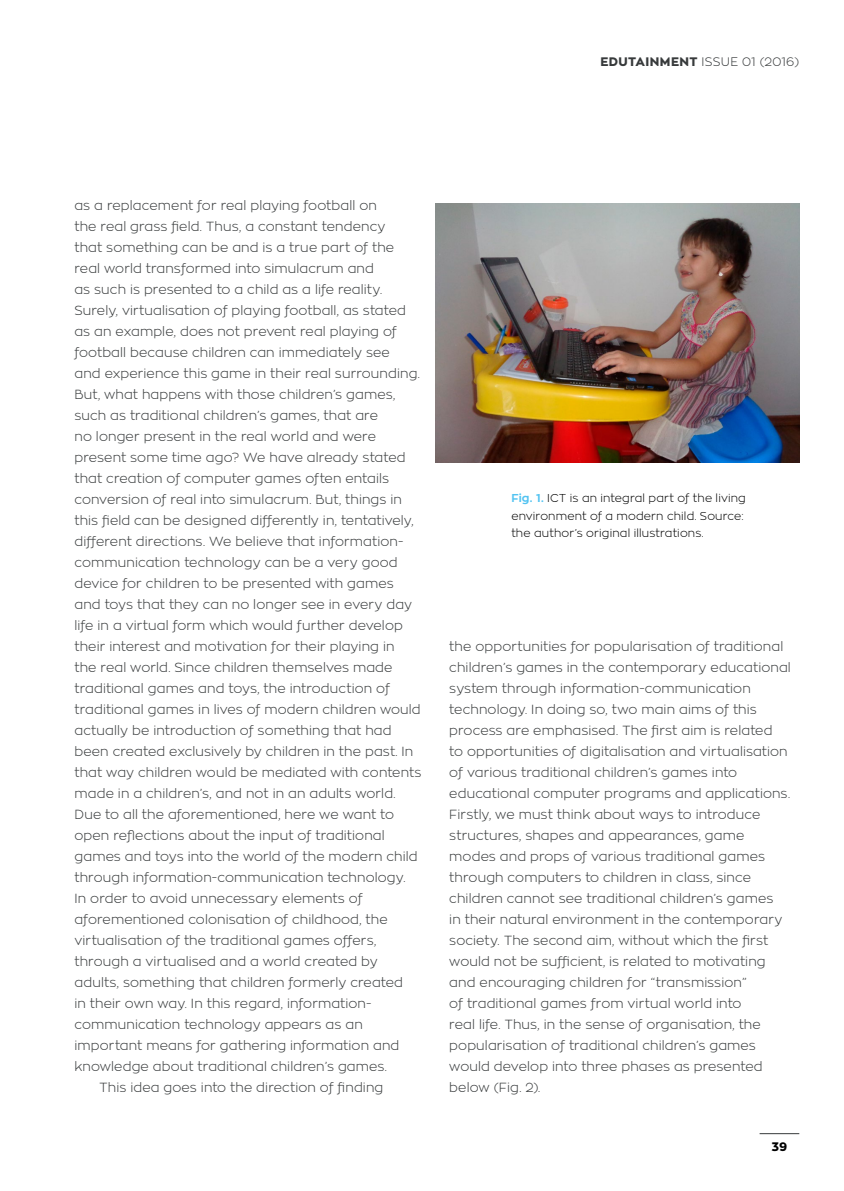
<style>
.page{position:relative;width:844px;height:1191px;background:#fff}
.page>*{position:absolute;margin:0;border:0;box-sizing:border-box;transform-origin:0 0}
.t1{font:300 13.12px/21px "Zona Pro";letter-spacing:.01em;color:#373a3b}
.t2{font:300 12.25px "Zona Pro";letter-spacing:.015em;color:#373a3b}
.t3{font:800 12.25px "Zona Pro";color:#000}
.t4{font:300 11.38px/17.5px "Zona Pro";letter-spacing:.015em;color:#000}
.s1{font-weight:800}
.s2{font-weight:700;color:#52c3f1}
</style>
<div class="page">
<hr style="left:759px;top:1133px;width:40px;height:1px;background:#373a3b">
<img style="left:436px;top:204px;width:363px;height:258px">
<p class="t2" style="left:600px;top:54px;width:200px"><span class="s1">EDUTAINMENT</span> ISSUE 01 (2016)</p>
<p class="t1" style="left:74px;top:195px;width:304px">as a replacement for real playing football on</p>
<p class="t1" style="left:74px;top:216px;width:312px">the real grass field. Thus, a constant tendency</p>
<p class="t1" style="left:74px;top:237px;width:321px">that something can be and is a true part of the</p>
<p class="t1" style="left:74px;top:258px;width:301px">real world transformed into simulacrum and</p>
<p class="t1" style="left:74px;top:279px;width:309px">as such is presented to a child as a life reality.</p>
<p class="t1" style="left:74px;top:300px;width:333px">Surely, virtualisation of playing football, as stated</p>
<p class="t1" style="left:74px;top:321px;width:324px">as an example, does not prevent real playing of</p>
<p class="t1" style="left:74px;top:342px;width:317px">football because children can immediately see</p>
<p class="t1" style="left:74px;top:363px;width:347px">and experience this game in their real surrounding.</p>
<p class="t1" style="left:74px;top:384px;width:322px">But, what happens with those children’s games,</p>
<p class="t1" style="left:74px;top:405px;width:305px">such as traditional children’s games, that are</p>
<p class="t1" style="left:74px;top:426px;width:303px">no longer present in the real world and were</p>
<p class="t1" style="left:74px;top:447px;width:332px">present some time ago? We have already stated</p>
<p class="t1" style="left:74px;top:468px;width:316px">that creation of computer games often entails</p>
<p class="t1" style="left:74px;top:489px;width:329px">conversion of real into simulacrum. But, things in</p>
<p class="t1" style="left:74px;top:510px;width:340px">this field can be designed differently in, tentatively,</p>
<p class="t1" style="left:74px;top:531px;width:330px">different directions. We believe that information-</p>
<p class="t1" style="left:74px;top:552px;width:324px">communication technology can be a very good</p>
<p class="t1" style="left:74px;top:573px;width:321px">device for children to be presented with games</p>
<p class="t1" style="left:74px;top:594px;width:339px">and toys that they can no longer see in every day</p>
<p class="t1" style="left:74px;top:615px;width:330px">life in a virtual form which would further develop</p>
<p class="t1" style="left:74px;top:636px;width:321px">their interest and motivation for their playing in</p>
<p class="t1" style="left:74px;top:657px;width:319px">the real world. Since children themselves made</p>
<p class="t1" style="left:74px;top:678px;width:317px">traditional games and toys, the introduction of</p>
<p class="t1" style="left:74px;top:699px;width:347px">traditional games in lives of modern children would</p>
<p class="t1" style="left:74px;top:720px;width:318px">actually be introduction of something that had</p>
<p class="t1" style="left:74px;top:741px;width:340px">been created exclusively by children in the past. In</p>
<p class="t1" style="left:74px;top:762px;width:348px">that way children would be mediated with contents</p>
<p class="t1" style="left:74px;top:783px;width:322px">made in a children’s, and not in an adults world.</p>
<p class="t1" style="left:74px;top:804px;width:321px">Due to all the aforementioned, here we want to</p>
<p class="t1" style="left:74px;top:825px;width:312px">open reflections about the input of traditional</p>
<p class="t1" style="left:74px;top:846px;width:344px">games and toys into the world of the modern child</p>
<p class="t1" style="left:74px;top:867px;width:332px">through information-communication technology.</p>
<p class="t1" style="left:74px;top:888px;width:289px">In order to avoid unnecessary elements of</p>
<p class="t1" style="left:74px;top:909px;width:315px">aforementioned colonisation of childhood, the</p>
<p class="t1" style="left:74px;top:930px;width:303px">virtualisation of the traditional games offers,</p>
<p class="t1" style="left:74px;top:951px;width:305px">through a virtualised and a world created by</p>
<p class="t1" style="left:74px;top:972px;width:330px">adults, something that children formerly created</p>
<p class="t1" style="left:74px;top:993px;width:298px">in their own way. In this regard, information-</p>
<p class="t1" style="left:74px;top:1014px;width:290px">communication technology appears as an</p>
<p class="t1" style="left:74px;top:1035px;width:326px">important means for gathering information and</p>
<p class="t1" style="left:74px;top:1056px;width:314px">knowledge about traditional children’s games.</p>
<p class="t1" style="left:99px;top:1077px;width:285px">This idea goes into the direction of finding</p>
<p class="t4" style="left:511px;top:489px;width:236px"><span class="s2">Fig. 1.</span> ICT is an integral part of the living environment of a modern child. Source: the author’s original illustrations.</p>
<p class="t1" style="left:449px;top:636px;width:343px">the opportunities for popularisation of traditional children’s games in the contemporary educational system through information-communication technology. In doing so, two main aims of this process are emphasised. The first aim is related<br>to opportunities of digitalisation and virtualisation of various traditional children’s games into educational computer programs and applications.<br>Firstly, we must think about ways to introduce structures, shapes and appearances, game modes and props of various traditional games through computers to children in class, since children cannot see traditional children’s games<br>in their natural environment in the contemporary society. The second aim, without which the first would not be sufficient, is related to motivating and encouraging children for “transmission”<br>of traditional games from virtual world into<br>real life. Thus, in the sense of organisation, the popularisation of traditional children’s games would develop into three phases as presented below (Fig. 2).</p>
<p class="t3" style="left:771px;top:1139px;width:17px">39</p>
</div>
